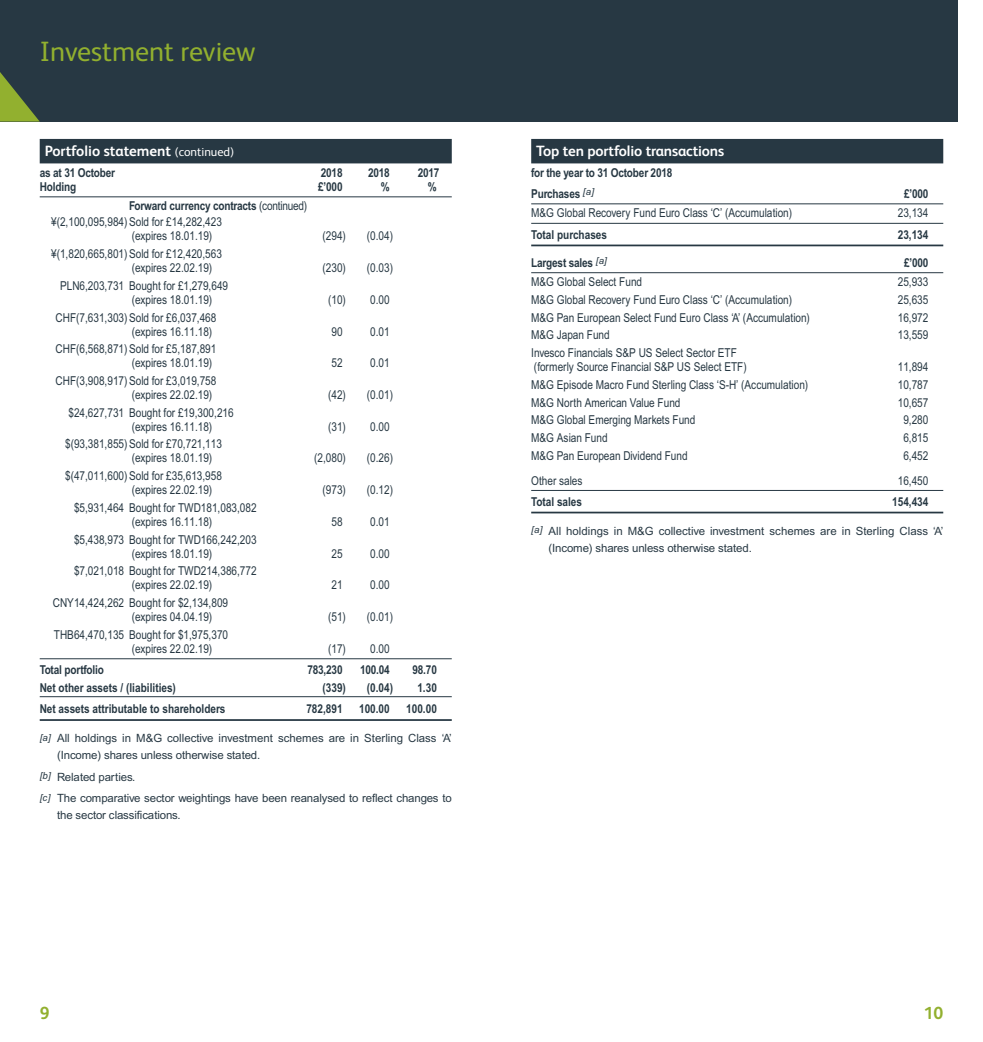
<style>
.page{position:relative;width:983px;height:1042px;background:#fff}
.page>*{position:absolute;margin:0;border:0;box-sizing:border-box;transform-origin:0 0}
.t1{font:28px "FS Albert";color:#92b02f}
.t2{font:700 17.5px "FS Albert";color:#92b02f}
.t3{font:700 14.88px "FS Albert";letter-spacing:-.01em;color:#fff}
.t4{font:12.25px/14px "Arial Narrow";color:#273843}
.t5{font:700 12.25px/21px "Arial Narrow";letter-spacing:-.015em;color:#273843}
.t6{font:11.38px/16.6px "Arial";letter-spacing:-.01em;color:#273843}
.s1{font-weight:400;font-size:12.25px}
.s2{font-weight:400}
</style>
<div class="page">
<div style="left:491px;top:0;width:466px;height:122px;background:#273843"></div>
<div style="left:0;top:0;width:491px;height:122px;background:#273843"></div>
<svg style="left:0;top:72px;width:40px;height:50px"></svg>
<div style="left:531px;top:139px;width:412px;height:24px;background:#273843"></div>
<hr style="left:531px;top:203px;width:412px;height:1px;background:#273843">
<hr style="left:531px;top:223px;width:412px;height:1px;background:#273843">
<hr style="left:531px;top:245px;width:412px;height:1px;background:#273843">
<hr style="left:531px;top:272px;width:412px;height:1px;background:#273843">
<hr style="left:531px;top:490px;width:412px;height:1px;background:#273843">
<hr style="left:531px;top:512px;width:412px;height:1px;background:#273843">
<hr style="left:40px;top:658px;width:411px;height:1px;background:#273843">
<hr style="left:40px;top:696px;width:411px;height:1px;background:#273843">
<hr style="left:40px;top:719px;width:411px;height:2px;background:#273843">
<div style="left:40px;top:139px;width:411px;height:24px;background:#273843"></div>
<hr style="left:40px;top:196px;width:411px;height:1px;background:#273843">
<h1 class="t1" style="left:40px;top:42px;width:217px">Investment review</h1>
<p class="t3" style="left:45px;top:146px;width:191px">Portfolio statement <span class="s1">(continued)</span></p>
<p class="t5" style="left:40px;top:164px;width:77px">as at 31 October</p>
<p class="t5" style="left:321px;top:164px;width:23px">2018</p>
<p class="t5" style="left:368px;top:164px;width:23px">2018</p>
<p class="t5" style="left:417px;top:164px;width:23px">2017</p>
<p class="t5" style="left:40px;top:178px;width:38px">Holding</p>
<p class="t5" style="left:318px;top:178px;width:26px">£’000</p>
<p class="t5" style="left:381px;top:178px;width:10px">%</p>
<p class="t5" style="left:428px;top:178px;width:10px">%</p>
<p class="t5" style="left:129px;top:197px;width:180px">Forward currency contracts <span class="s2">(continued)</span></p>
<p class="t4" style="left:132px;top:216px;width:92px;text-indent:-81px">¥(2,100,095,984)Sold for £14,282,423 (expires 18.01.19)</p>
<p class="t4" style="left:132px;top:248px;width:92px;text-indent:-81px">¥(1,820,665,801)Sold for £12,420,563 (expires 22.02.19)</p>
<p class="t4" style="left:132px;top:280px;width:98px;text-indent:-72px">PLN6,203,731 Bought for £1,279,649 (expires 18.01.19)</p>
<p class="t4" style="left:132px;top:311px;width:86px;text-indent:-76px">CHF(7,631,303)Sold for £6,037,468 (expires 16.11.18)</p>
<p class="t4" style="left:132px;top:343px;width:86px;text-indent:-76px">CHF(6,568,871)Sold for £5,187,891 (expires 18.01.19)</p>
<p class="t4" style="left:132px;top:375px;width:86px;text-indent:-76px">CHF(3,908,917)Sold for £3,019,758 (expires 22.02.19)</p>
<p class="t4" style="left:132px;top:406px;width:103px;text-indent:-63px">$24,627,731 Bought for £19,300,216 (expires 16.11.18)</p>
<p class="t4" style="left:132px;top:438px;width:92px;text-indent:-67px">$(93,381,855)Sold for £70,721,113 (expires 18.01.19)</p>
<p class="t4" style="left:132px;top:470px;width:92px;text-indent:-67px">$(47,011,600)Sold for £35,613,958 (expires 22.02.19)</p>
<p class="t4" style="left:132px;top:502px;width:126px;text-indent:-58px">$5,931,464 Bought for TWD181,083,082 (expires 16.11.18)</p>
<p class="t4" style="left:132px;top:533px;width:126px;text-indent:-58px">$5,438,973 Bought for TWD166,242,203 (expires 18.01.19)</p>
<p class="t4" style="left:132px;top:565px;width:126px;text-indent:-58px">$7,021,018 Bought for TWD214,386,772 (expires 22.02.19)</p>
<p class="t4" style="left:132px;top:597px;width:98px;text-indent:-79px">CNY14,424,262 Bought for $2,134,809 (expires 04.04.19)</p>
<p class="t4" style="left:132px;top:629px;width:98px;text-indent:-78px">THB64,470,135 Bought for $1,975,370 (expires 22.02.19)</p>
<p class="t4" style="left:322px;top:230px;width:25px">(294)</p>
<p class="t4" style="left:367px;top:230px;width:28px">(0.04)</p>
<p class="t4" style="left:322px;top:262px;width:25px">(230)</p>
<p class="t4" style="left:367px;top:262px;width:28px">(0.03)</p>
<p class="t4" style="left:328px;top:294px;width:19px">(10)</p>
<p class="t4" style="left:370px;top:294px;width:21px">0.00</p>
<p class="t4" style="left:331px;top:325px;width:13px">90</p>
<p class="t4" style="left:370px;top:325px;width:21px">0.01</p>
<p class="t4" style="left:331px;top:357px;width:13px">52</p>
<p class="t4" style="left:370px;top:357px;width:21px">0.01</p>
<p class="t4" style="left:328px;top:389px;width:19px">(42)</p>
<p class="t4" style="left:367px;top:389px;width:28px">(0.01)</p>
<p class="t4" style="left:328px;top:420px;width:19px">(31)</p>
<p class="t4" style="left:370px;top:420px;width:21px">0.00</p>
<p class="t4" style="left:314px;top:452px;width:33px">(2,080)</p>
<p class="t4" style="left:367px;top:452px;width:28px">(0.26)</p>
<p class="t4" style="left:322px;top:484px;width:25px">(973)</p>
<p class="t4" style="left:367px;top:484px;width:28px">(0.12)</p>
<p class="t4" style="left:331px;top:516px;width:13px">58</p>
<p class="t4" style="left:370px;top:516px;width:21px">0.01</p>
<p class="t4" style="left:331px;top:547px;width:13px">25</p>
<p class="t4" style="left:370px;top:547px;width:21px">0.00</p>
<p class="t4" style="left:331px;top:579px;width:13px">21</p>
<p class="t4" style="left:370px;top:579px;width:21px">0.00</p>
<p class="t4" style="left:328px;top:611px;width:19px">(51)</p>
<p class="t4" style="left:367px;top:611px;width:28px">(0.01)</p>
<p class="t4" style="left:328px;top:643px;width:19px">(17)</p>
<p class="t4" style="left:370px;top:643px;width:21px">0.00</p>
<p class="t5" style="left:40px;top:660px;width:66px">Total portfolio</p>
<p class="t5" style="left:307px;top:660px;width:37px">783,230</p>
<p class="t5" style="left:360px;top:660px;width:31px">100.04</p>
<p class="t5" style="left:412px;top:660px;width:26px">98.70</p>
<p class="t5" style="left:40px;top:678px;width:138px">Net other assets / (liabilities)</p>
<p class="t5" style="left:322px;top:678px;width:25px">(339)</p>
<p class="t5" style="left:367px;top:678px;width:28px">(0.04)</p>
<p class="t5" style="left:417px;top:678px;width:21px">1.30</p>
<p class="t5" style="left:40px;top:700px;width:187px">Net assets attributable to shareholders</p>
<p class="t5" style="left:306px;top:700px;width:38px">782,891</p>
<p class="t5" style="left:359px;top:700px;width:32px">100.00</p>
<p class="t5" style="left:406px;top:700px;width:32px">100.00</p>
<p class="t6" style="left:57px;top:731px;width:396px;text-indent:-17px"><sup>[a]</sup> All holdings in M&amp;G collective investment schemes are in Sterling Class ‘A’ (Income) shares unless otherwise stated.</p>
<p class="t6" style="left:40px;top:767px;width:413px;line-height:21.5px"><sup>[b]</sup> Related parties.<br><sup>[c]</sup> The comparative sector weightings have been reanalysed to reflect changes to</p>
<p class="t6" style="left:57px;top:807px;width:125px">the sector classifications.</p>
<h2 class="t2" style="left:40px;top:1007px;width:11px">9</h2>
<p class="t3" style="left:536px;top:146px;width:189px">Top ten portfolio transactions</p>
<p class="t5" style="left:531px;top:164px;width:142px">for the year to 31 October 2018<br>Purchases <sup>[a]</sup></p>
<p class="t5" style="left:903px;top:185px;width:26px">£’000</p>
<p class="t4" style="left:531px;top:207px;width:262px">M&amp;G Global Recovery Fund Euro Class ‘C’ (Accumulation)</p>
<p class="t4" style="left:897px;top:207px;width:32px">23,134</p>
<p class="t5" style="left:531px;top:225px;width:77px">Total purchases</p>
<p class="t5" style="left:897px;top:225px;width:32px">23,134</p>
<p class="t5" style="left:531px;top:254px;width:77px">Largest sales <sup>[a]</sup></p>
<p class="t5" style="left:903px;top:254px;width:26px">£’000</p>
<p class="t4" style="left:531px;top:276px;width:112px">M&amp;G Global Select Fund</p>
<p class="t4" style="left:897px;top:276px;width:32px">25,933</p>
<p class="t4" style="left:531px;top:294px;width:262px">M&amp;G Global Recovery Fund Euro Class ‘C’ (Accumulation)</p>
<p class="t4" style="left:897px;top:294px;width:32px">25,635</p>
<p class="t4" style="left:531px;top:311px;width:280px">M&amp;G Pan European Select Fund Euro Class ‘A’ (Accumulation)</p>
<p class="t4" style="left:897px;top:311px;width:32px">16,972</p>
<p class="t4" style="left:531px;top:329px;width:80px">M&amp;G Japan Fund</p>
<p class="t4" style="left:897px;top:329px;width:32px">13,559</p>
<p class="t4" style="left:531px;top:347px;width:217px">Invesco Financials S&amp;P US Select Sector ETF (formerly Source Financial S&amp;P US Select ETF)</p>
<p class="t4" style="left:897px;top:361px;width:32px">11,894</p>
<p class="t4" style="left:531px;top:379px;width:278px">M&amp;G Episode Macro Fund Sterling Class ‘S-H’ (Accumulation)</p>
<p class="t4" style="left:897px;top:379px;width:32px">10,787</p>
<p class="t4" style="left:531px;top:396px;width:151px">M&amp;G North American Value Fund</p>
<p class="t4" style="left:897px;top:396px;width:32px">10,657</p>
<p class="t4" style="left:531px;top:414px;width:166px">M&amp;G Global Emerging Markets Fund</p>
<p class="t4" style="left:903px;top:414px;width:27px">9,280</p>
<p class="t4" style="left:531px;top:432px;width:78px">M&amp;G Asian Fund</p>
<p class="t4" style="left:903px;top:432px;width:27px">6,815</p>
<p class="t4" style="left:531px;top:450px;width:158px">M&amp;G Pan European Dividend Fund</p>
<p class="t4" style="left:903px;top:450px;width:27px">6,452</p>
<p class="t4" style="left:531px;top:474px;width:53px">Other sales</p>
<p class="t4" style="left:897px;top:474px;width:32px">16,450</p>
<p class="t5" style="left:531px;top:492px;width:52px">Total sales</p>
<p class="t5" style="left:892px;top:492px;width:38px">154,434</p>
<p class="t6" style="left:548px;top:524px;width:396px;text-indent:-17px"><sup>[a]</sup> All holdings in M&amp;G collective investment schemes are in Sterling Class ‘A’ (Income) shares unless otherwise stated.</p>
<h2 class="t2" style="left:923px;top:1007px;width:21px">10</h2>
</div>
